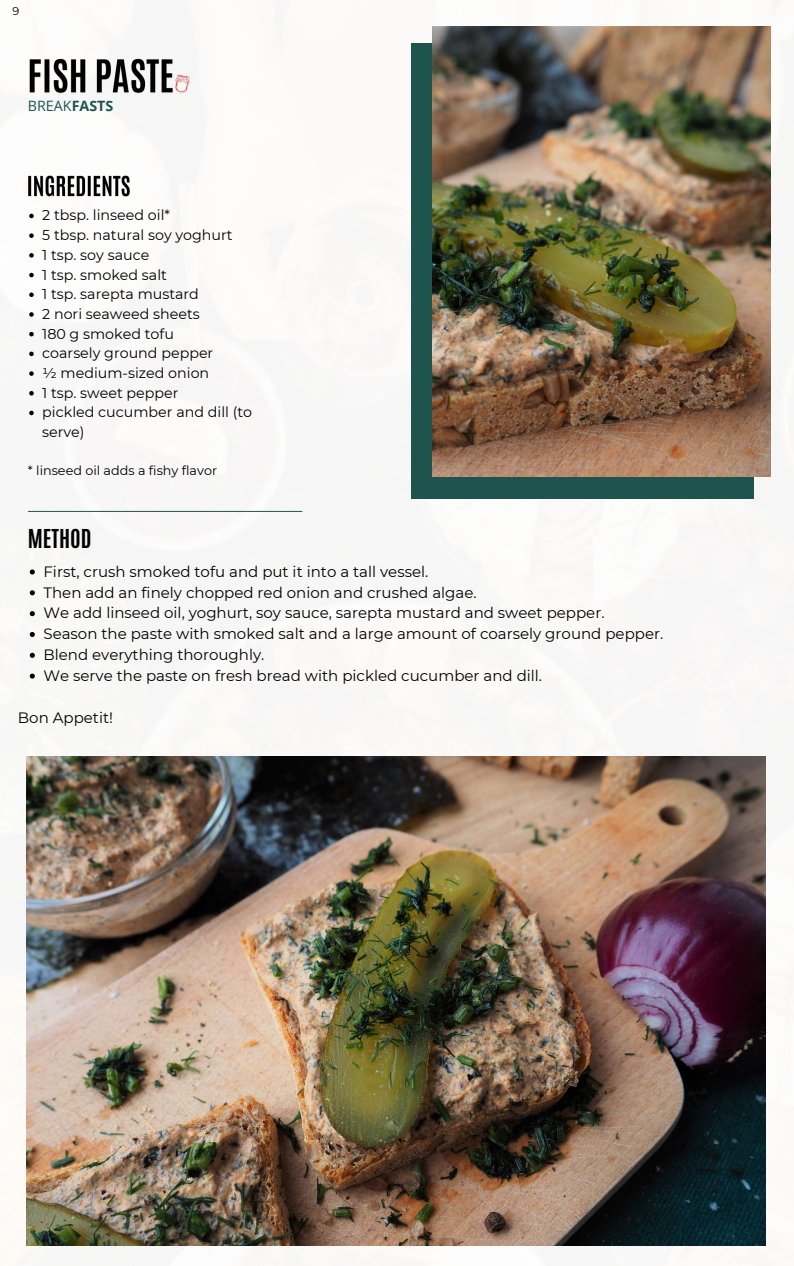
<style>
.page{position:relative;width:794px;height:1266px;background:#fff}
.page>*{position:absolute;margin:0;border:0;box-sizing:border-box;transform-origin:0 0}
.t1{font:700 21.75px "Antonio";color:#000}
.t2{font:15px/20.9px "Montserrat";color:#000}
.t3{font:14.25px/19.7px "Montserrat";color:#000}
.t4{font:14.25px "Open Sans";color:#1f544e}
.t5{font:12.75px "Montserrat";color:#000}
.t6{font:11.25px "Montserrat";color:#000}
.s1{font-weight:700}
</style>
<div class="page">
<div style="left:411px;top:43px;width:342px;height:455px;background:#1f544e"></div>
<hr style="left:28px;top:511px;width:274px;height:1px;background:#1f544e">
<img style="left:29px;top:58px;width:144px;height:37px">
<img style="left:172px;top:74px;width:19px;height:21px">
<img style="left:432px;top:27px;width:338px;height:449px">
<img style="left:26px;top:756px;width:739px;height:490px">
<svg style="left:29px;top:214px;width:5px;height:4px"></svg>
<svg style="left:29px;top:233px;width:5px;height:5px"></svg>
<svg style="left:29px;top:253px;width:5px;height:5px"></svg>
<svg style="left:29px;top:273px;width:5px;height:4px"></svg>
<svg style="left:29px;top:292px;width:5px;height:5px"></svg>
<svg style="left:29px;top:312px;width:5px;height:5px"></svg>
<svg style="left:29px;top:332px;width:5px;height:4px"></svg>
<svg style="left:29px;top:352px;width:5px;height:4px"></svg>
<svg style="left:29px;top:371px;width:5px;height:5px"></svg>
<svg style="left:29px;top:391px;width:5px;height:4px"></svg>
<svg style="left:29px;top:411px;width:5px;height:4px"></svg>
<img style="left:27px;top:175px;width:103px;height:22px">
<svg style="left:30px;top:569px;width:5px;height:5px"></svg>
<svg style="left:30px;top:590px;width:5px;height:5px"></svg>
<svg style="left:30px;top:611px;width:5px;height:5px"></svg>
<svg style="left:30px;top:632px;width:5px;height:5px"></svg>
<svg style="left:30px;top:653px;width:5px;height:5px"></svg>
<svg style="left:30px;top:673px;width:5px;height:5px"></svg>
<p class="t6" style="left:12px;top:4px;width:8px">9</p>
<p class="t4" style="left:28px;top:96px;width:87px">BREAK<span class="s1">FASTS</span></p>
<p class="t3" style="left:42px;top:205px;width:211px">2 tbsp. linseed oil*<br>5 tbsp. natural soy yoghurt<br>1 tsp. soy sauce<br>1 tsp. smoked salt<br>1 tsp. sarepta mustard<br>2 nori seaweed sheets<br>180 g smoked tofu<br>coarsely ground pepper<br>½ medium-sized onion<br>1 tsp. sweet pepper<br>pickled cucumber and dill (to serve)</p>
<p class="t5" style="left:28px;top:462px;width:190px">* linseed oil adds a fishy flavor</p>
<h1 class="t1" style="left:28px;top:523px;width:65px">METHOD</h1>
<p class="t2" style="left:43px;top:561px;width:621px">First, crush smoked tofu and put it into a tall vessel.<br>Then add an finely chopped red onion and crushed algae.<br>We add linseed oil, yoghurt, soy sauce, sarepta mustard and sweet pepper.<br>Season the paste with smoked salt and a large amount of coarsely ground pepper.<br>Blend everything thoroughly.<br>We serve the paste on fresh bread with pickled cucumber and dill.</p>
<p class="t2" style="left:18px;top:707px;width:97px">Bon Appetit!</p>
</div>
